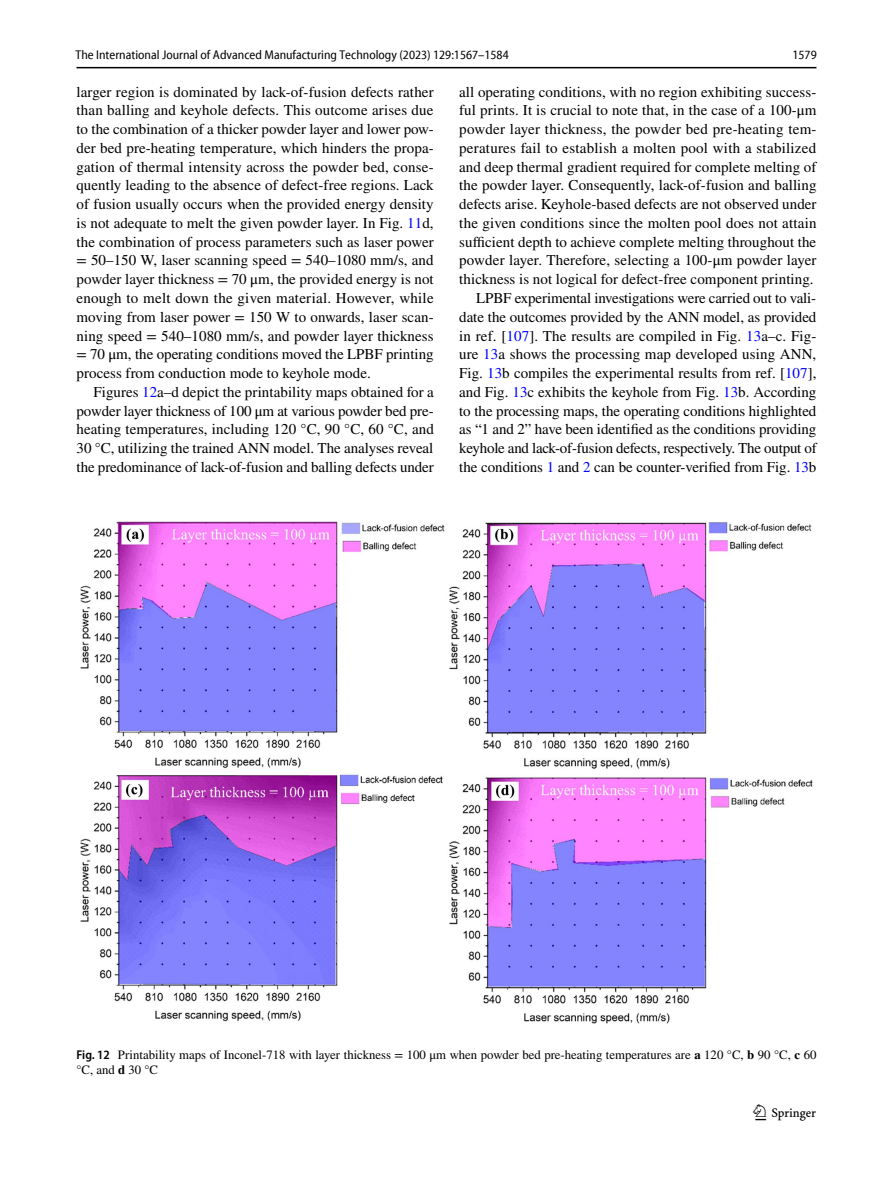
<style>
.page{position:relative;width:893px;height:1187px;background:#fff}
.page>*{position:absolute;margin:0;border:0;box-sizing:border-box;transform-origin:0 0}
.t1{font:22.5px "Springnew Regular 3";color:#000}
.t2{font:15px/18.8px "STIX";letter-spacing:.005em;color:#000;text-align:justify}
.t3{font:12.75px/15px "STIX";color:#000}
.t4{font:semi-condensed 12.75px "Myriad Pro Unic";color:#000}
.s1{color:#00f}
.s2{font-family:"Myriad Pro";font-weight:600;font-stretch:semi-condensed}
.s3{font-weight:700}
</style>
<div class="page">
<hr style="left:77px;top:67px;width:739px;height:1px;background:#000">
<img style="left:81px;top:522px;width:731px;height:501px">
<p class="t4" style="left:76px;top:50px;width:435px">The International Journal of Advanced Manufacturing Technology (2023) 129:1567–1584</p>
<p class="t4" style="left:792px;top:50px;width:26px">1579</p>
<p class="t2" style="left:77px;top:83px;width:359px">larger region is dominated by lack-of-fusion defects rather than balling and keyhole defects. This outcome arises due to the combination of a thicker powder layer and lower pow&shy;der bed pre-heating temperature, which hinders the propa&shy;gation of thermal intensity across the powder bed, conse&shy;quently leading to the absence of defect-free regions. Lack of fusion usually occurs when the provided energy density is not adequate to melt the given powder layer. In Fig. <span class="s1">11</span>d, the combination of process parameters such as laser power = 50–150 W, laser scanning speed = 540–1080 mm/s, and powder layer thickness = 70 μm, the provided energy is not enough to melt down the given material. However, while moving from laser power = 150 W to onwards, laser scan&shy;ning speed = 540–1080 mm/s, and powder layer thickness = 70 μm, the operating conditions moved the LPBF printing process from conduction mode to keyhole mode.</p>
<p class="t2" style="left:77px;top:383px;width:359px;text-indent:17px">Figures <span class="s1">12</span>a–d depict the printability maps obtained for a powder layer thickness of 100 μm at various powder bed pre&shy;heating temperatures, including 120 °C, 90 °C, 60 °C, and 30 °C, utilizing the trained ANN model. The analyses reveal the predominance of lack-of-fusion and balling defects under</p>
<p class="t2" style="left:459px;top:83px;width:359px;text-align:right">all operating conditions, with no region exhibiting success&shy;ful prints. It is crucial to note that, in the case of a 100-μm powder layer thickness, the powder bed pre-heating tem&shy;peratures fail to establish a molten pool with a stabilized and deep thermal gradient required for complete melting of the powder layer. Consequently, lack-of-fusion and balling defects arise. Keyhole-based defects are not observed under the given conditions since the molten pool does not attain sufficient depth to achieve complete melting throughout the powder layer. Therefore, selecting a 100-μm powder layer thickness is not logical for defect-free component printing.<br>LPBF experimental investigations were carried out to vali&shy;date the outcomes provided by the ANN model, as provided in ref. [<span class="s1">107</span>]. The results are compiled in Fig. <span class="s1">13</span>a–c. Fig&shy;ure <span class="s1">13</span>a shows the processing map developed using ANN, Fig. <span class="s1">13</span>b compiles the experimental results from ref. [<span class="s1">107</span>], and Fig. <span class="s1">13</span>c exhibits the keyhole from Fig. <span class="s1">13</span>b. According to the processing maps, the operating conditions highlighted as “1 and 2” have been identified as the conditions providing keyhole and lack-of-fusion defects, respectively. The output of the conditions <span class="s1">1</span> and <span class="s1">2</span> can be counter-verified from Fig. <span class="s1">13</span>b</p>
<p class="t3" style="left:77px;top:1047px;width:741px"><span class="s2">Fig. 12</span> Printability maps of Inconel-718 with layer thickness = 100 μm when powder bed pre-heating temperatures are <span class="s3">a</span> 120 °C, <span class="s3">b</span> 90 °C, <span class="s3">c</span> 60 °C, and <span class="s3">d</span> 30 °C</p>
<h1 class="t1" style="left:755px;top:1104px;width:62px">1 3</h1>
</div>
